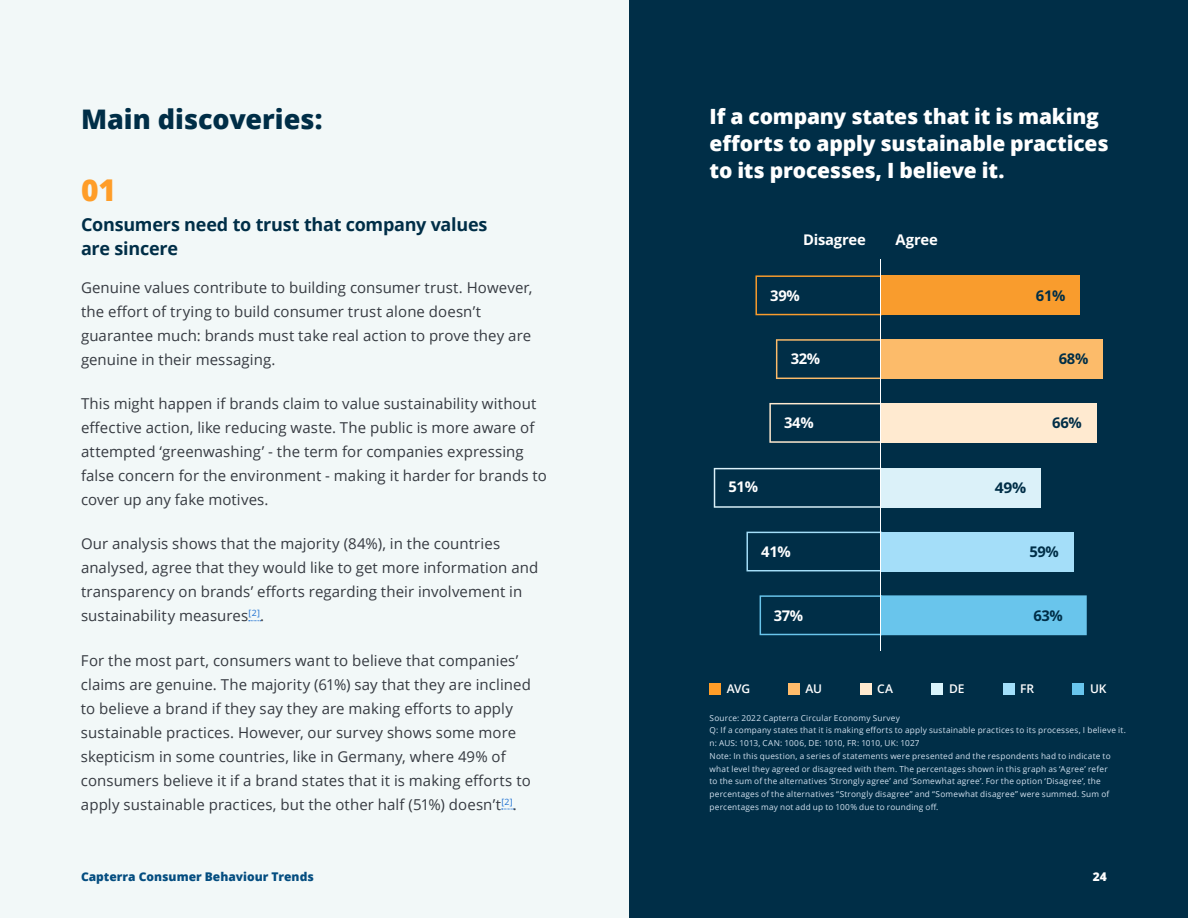
<style>
.page{position:relative;width:1188px;height:918px;background:#fff}
.page>*{position:absolute;margin:0;border:0;box-sizing:border-box;transform-origin:0 0}
.t1{font:800 30px "Open Sans";color:#ff9d28}
.t2{font:800 27px "Open Sans";color:#002e47}
.t3{font:800 21px/27px "Open Sans";letter-spacing:-.01em;color:#fff}
.t4{font:700 18px/24px "Open Sans";letter-spacing:-.015em;color:#002e47}
.t5{font:15px/24px "Open Sans";letter-spacing:.005em;color:#363a41}
.t6{font:700 14.85px "Open Sans";letter-spacing:-.015em;color:#fff}
.t7{font:700 14.85px "Open Sans";letter-spacing:-.025em;color:#002e47}
.t8{font:700 14.85px "Open Sans";letter-spacing:-.025em;color:#002e47;scale:1.06 1}
.t9{font:800 12px "Open Sans";color:#044d80}
.t10{font:600 12px "Open Sans";letter-spacing:-.01em;color:#fff}
.t11{font:800 12px "Open Sans";color:#fff}
.t12{font:8.25px/12.8px "Open Sans";letter-spacing:.025em;color:#d2e1ef}
</style>
<div class="page">
<div style="left:629px;top:0;width:559px;height:918px;background:#002e47"></div>
<div style="left:0;top:0;width:629px;height:918px;background:#f2f8f8"></div>
<svg style="left:249px;top:621px;width:12px;height:1px"></svg>
<svg style="left:502px;top:809px;width:12px;height:1px"></svg>
<svg style="left:760px;top:595px;width:120px;height:40px"></svg>
<div style="left:881px;top:595px;width:206px;height:40px;background:#69c5ec"></div>
<svg style="left:746px;top:532px;width:134px;height:39px"></svg>
<div style="left:881px;top:532px;width:193px;height:39px;background:#a4def9"></div>
<svg style="left:769px;top:403px;width:111px;height:40px"></svg>
<div style="left:881px;top:403px;width:216px;height:40px;background:#ffead0"></div>
<svg style="left:776px;top:339px;width:104px;height:40px"></svg>
<div style="left:881px;top:339px;width:222px;height:40px;background:#fcbb6a"></div>
<svg style="left:714px;top:468px;width:166px;height:40px"></svg>
<div style="left:881px;top:468px;width:160px;height:40px;background:#dbf1f9"></div>
<svg style="left:755px;top:275px;width:125px;height:40px"></svg>
<div style="left:881px;top:275px;width:199px;height:40px;background:#f99c2d"></div>
<hr style="left:880px;top:260px;width:1px;height:391px;background:#fff">
<div style="left:788px;top:683px;width:11px;height:11px;background:#ffbc6b"></div>
<div style="left:860px;top:683px;width:11px;height:11px;background:#ffead0"></div>
<div style="left:932px;top:683px;width:11px;height:11px;background:#d9f4fc"></div>
<div style="left:1003px;top:683px;width:11px;height:11px;background:#a2dffa"></div>
<div style="left:1073px;top:683px;width:11px;height:11px;background:#68c5ed"></div>
<div style="left:710px;top:683px;width:11px;height:11px;background:#ff9d28"></div>
<h2 class="t2" style="left:81px;top:99px;width:243px">Main discoveries:</h2>
<h1 class="t1" style="left:81px;top:167px;width:36px">01</h1>
<p class="t4" style="left:81px;top:212px;width:408px">Consumers need to trust that company values are sincere</p>
<p class="t5" style="left:81px;top:275px;width:453px">Genuine values contribute to building consumer trust. However, the effort of trying to build consumer trust alone doesn’t guarantee much: brands must take real action to prove they are genuine in their messaging.</p>
<p class="t5" style="left:81px;top:391px;width:467px">This might happen if brands claim to value sustainability without effective action, like reducing waste. The public is more aware of attempted ‘greenwashing’ - the term for companies expressing false concern for the environment - making it harder for brands to cover up any fake motives.</p>
<p class="t5" style="left:81px;top:531px;width:459px">Our analysis shows that the majority (84%), in the countries analysed, agree that they would like to get more information and transparency on brands’ efforts regarding their involvement in sustainability measures<sup>[2]</sup>.</p>
<p class="t5" style="left:81px;top:648px;width:451px">For the most part, consumers want to believe that companies’ claims are genuine. The majority (61%) say that they are inclined to believe a brand if they say they are making efforts to apply sustainable practices. However, our survey shows some more skepticism in some countries, like in Germany, where 49% of consumers believe it if a brand states that it is making efforts to apply sustainable practices, but the other half (51%) doesn’t<sup>[2]</sup>.</p>
<h3 class="t3" style="left:710px;top:102px;width:400px">If a company states that it is making efforts to apply sustainable practices to its processes, I believe it.</h3>
<p class="t6" style="left:803px;top:229px;width:64px">Disagree</p>
<p class="t6" style="left:895px;top:229px;width:44px">Agree</p>
<p class="t6" style="left:770px;top:285px;width:31px">39%</p>
<p class="t7" style="left:1036px;top:285px;width:31px">61%</p>
<p class="t6" style="left:791px;top:348px;width:31px">32%</p>
<p class="t7" style="left:1059px;top:348px;width:31px">68%</p>
<p class="t6" style="left:784px;top:412px;width:31px">34%</p>
<p class="t7" style="left:1052px;top:412px;width:31px">66%</p>
<p class="t6" style="left:729px;top:476px;width:31px">51%</p>
<p class="t8" style="left:995px;top:477px;width:31px">49%</p>
<p class="t6" style="left:761px;top:541px;width:31px">41%</p>
<p class="t7" style="left:1029px;top:541px;width:31px">59%</p>
<p class="t6" style="left:774px;top:605px;width:31px">37%</p>
<p class="t7" style="left:1033px;top:605px;width:31px">63%</p>
<p class="t10" style="left:727px;top:681px;width:25px">AVG</p>
<p class="t10" style="left:805px;top:681px;width:18px">AU</p>
<p class="t10" style="left:877px;top:681px;width:17px">CA</p>
<p class="t10" style="left:949px;top:681px;width:17px">DE</p>
<p class="t10" style="left:1020px;top:681px;width:15px">FR</p>
<p class="t10" style="left:1090px;top:681px;width:18px">UK</p>
<p class="t12" style="left:710px;top:711px;width:418px">Source: 2022 Capterra Circular Economy Survey<br>Q: If a company states that it is making efforts to apply sustainable practices to its processes, I believe it. n: AUS: 1013, CAN: 1006, DE: 1010, FR: 1010, UK: 1027<br>Note: In this question, a series of statements were presented and the respondents had to indicate to what level they agreed or disagreed with them. The percentages shown in this graph as ‘Agree’ refer<br>to the sum of the alternatives ‘Strongly agree’ and ‘Somewhat agree’. For the option ‘Disagree’, the percentages of the alternatives “Strongly disagree” and “Somewhat disagree” were summed. Sum of percentages may not add up to 100% due to rounding off.</p>
<p class="t9" style="left:81px;top:867px;width:234px">Capterra Consumer Behaviour Trends</p>
<p class="t11" style="left:1093px;top:867px;width:16px">24</p>
</div>
